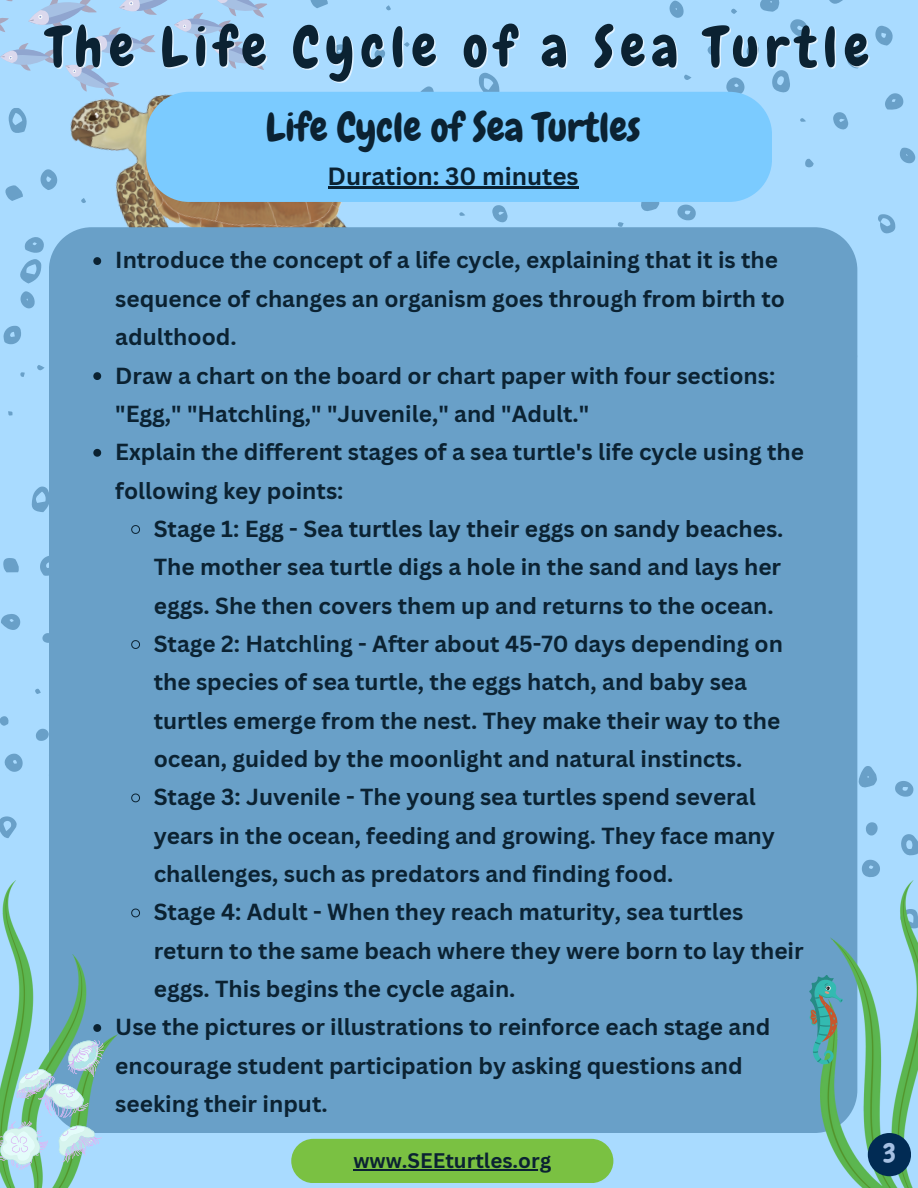
<style>
.page{position:relative;width:918px;height:1188px;background:#a9dbff}
.page>*{position:absolute;margin:0;border:0;box-sizing:border-box;transform-origin:0 0}
.t1{font:55.35px "Chewy";letter-spacing:.12em;color:#0b2232}
.t2{font:39.9px "Chewy";color:#0b2232}
.t3{font:26.7px "Chewy";color:#a6c0e3}
.t4{font:700 24.3px "Canva Sans";color:#0b2232}
.t5{font:700 22.65px/38.4px "Canva Sans";color:#0b2232}
.t6{font:700 20.55px "Canva Sans";color:#0b2232}
</style>
<div class="page">
<svg style="left:3px;top:325px;width:18px;height:20px"></svg>
<svg style="left:8px;top:411px;width:5px;height:5px"></svg>
<svg style="left:20px;top:372px;width:5px;height:5px"></svg>
<svg style="left:31px;top:486px;width:18px;height:26px"></svg>
<svg style="left:40px;top:556px;width:9px;height:20px"></svg>
<svg style="left:4px;top:753px;width:19px;height:19px"></svg>
<svg style="left:0;top:816px;width:17px;height:22px"></svg>
<svg style="left:1px;top:614px;width:20px;height:16px"></svg>
<svg style="left:3px;top:558px;width:16px;height:15px"></svg>
<svg style="left:36px;top:728px;width:13px;height:13px"></svg>
<svg style="left:42px;top:633px;width:7px;height:10px"></svg>
<svg style="left:0;top:716px;width:9px;height:10px"></svg>
<svg style="left:35px;top:688px;width:6px;height:6px"></svg>
<svg style="left:857px;top:766px;width:20px;height:23px"></svg>
<svg style="left:901px;top:834px;width:17px;height:22px"></svg>
<svg style="left:862px;top:859px;width:18px;height:18px"></svg>
<svg style="left:895px;top:781px;width:19px;height:16px"></svg>
<svg style="left:866px;top:822px;width:12px;height:14px"></svg>
<svg style="left:760px;top:0;width:19px;height:12px"></svg>
<svg style="left:772px;top:70px;width:18px;height:23px"></svg>
<svg style="left:726px;top:77px;width:18px;height:15px"></svg>
<svg style="left:790px;top:19px;width:18px;height:17px"></svg>
<svg style="left:833px;top:112px;width:15px;height:18px"></svg>
<svg style="left:878px;top:214px;width:17px;height:20px"></svg>
<svg style="left:670px;top:1px;width:14px;height:17px"></svg>
<svg style="left:747px;top:44px;width:12px;height:13px"></svg>
<svg style="left:708px;top:46px;width:9px;height:9px"></svg>
<svg style="left:805px;top:159px;width:9px;height:8px"></svg>
<svg style="left:684px;top:74px;width:8px;height:6px"></svg>
<svg style="left:731px;top:8px;width:6px;height:6px"></svg>
<svg style="left:808px;top:62px;width:7px;height:4px"></svg>
<svg style="left:800px;top:118px;width:6px;height:4px"></svg>
<svg style="left:829px;top:0;width:14px;height:4px"></svg>
<svg style="left:875px;top:26px;width:18px;height:20px"></svg>
<svg style="left:885px;top:93px;width:18px;height:17px"></svg>
<svg style="left:847px;top:53px;width:19px;height:16px"></svg>
<svg style="left:900px;top:148px;width:15px;height:15px"></svg>
<svg style="left:40px;top:169px;width:9px;height:21px"></svg>
<svg style="left:5px;top:185px;width:18px;height:16px"></svg>
<svg style="left:20px;top:237px;width:24px;height:72px"></svg>
<svg style="left:37px;top:365px;width:8px;height:5px"></svg>
<svg style="left:0;top:0;width:267px;height:133px"></svg>
<svg style="left:420px;top:86px;width:14px;height:6px"></svg>
<svg style="left:310px;top:0;width:18px;height:8px"></svg>
<svg style="left:492px;top:205px;width:16px;height:18px"></svg>
<svg style="left:383px;top:50px;width:2px;height:8px"></svg>
<svg style="left:404px;top:42px;width:6px;height:5px"></svg>
<svg style="left:386px;top:5px;width:5px;height:5px"></svg>
<svg style="left:459px;top:212px;width:6px;height:4px"></svg>
<svg style="left:641px;top:202px;width:19px;height:9px"></svg>
<svg style="left:479px;top:72px;width:21px;height:20px"></svg>
<svg style="left:677px;top:204px;width:19px;height:17px"></svg>
<svg style="left:617px;top:222px;width:7px;height:5px"></svg>
<img style="left:49px;top:10px;width:334px;height:217px">
<div style="left:49px;top:227px;width:808px;height:906px;background:#69a0c8"></div>
<img style="left:821px;top:880px;width:97px;height:308px">
<svg style="left:93px;top:257px;width:8px;height:8px"></svg>
<svg style="left:79px;top:366px;width:22px;height:18px"></svg>
<svg style="left:93px;top:427px;width:22px;height:30px"></svg>
<svg style="left:131px;top:525px;width:10px;height:9px"></svg>
<svg style="left:131px;top:640px;width:10px;height:9px"></svg>
<svg style="left:131px;top:793px;width:10px;height:10px"></svg>
<svg style="left:131px;top:908px;width:10px;height:10px"></svg>
<img style="left:0;top:880px;width:118px;height:308px">
<svg style="left:809px;top:975px;width:34px;height:89px;background:#5a9e9f"></svg>
<svg style="left:0;top:1040px;width:104px;height:130px"></svg>
<div style="left:868px;top:1133px;width:43px;height:43px;background:#012b54;border-radius:50%"></div>
<div style="left:146px;top:92px;width:626px;height:110px;background:#7bcbff"></div>
<hr style="left:328px;top:187px;width:251px;height:2px;background:#0b2232">
<div style="left:291px;top:1139px;width:322px;height:44px;background:#7ac142;border-radius:22px"></div>
<hr style="left:353px;top:1169px;width:198px;height:2px;background:#0b2232">
<p class="t1" style="left:47px;top:12px;width:823px">The Life Cycle of a Sea Turtle</p>
<p class="t2" style="left:266px;top:102px;width:376px">Life Cycle of Sea Turtles</p>
<p class="t4" style="left:328px;top:159px;width:252px">Duration: 30 minutes</p>
<p class="t5" style="left:115px;top:240px;width:671px">Introduce the concept of a life cycle, explaining that it is the sequence of changes an organism goes through from birth to adulthood.</p>
<p class="t5" style="left:115px;top:356px;width:662px">Draw a chart on the board or chart paper with four sections: "Egg," "Hatchling," "Juvenile," and "Adult."</p>
<p class="t5" style="left:115px;top:432px;width:690px">Explain the different stages of a sea turtle's life cycle using the following key points:</p>
<p class="t5" style="left:154px;top:509px;width:631px;text-align:justify">Stage 1: Egg - Sea turtles lay their eggs on sandy beaches.<br>The mother sea turtle digs a hole in the sand and lays her eggs. She then covers them up and returns to the ocean.</p>
<p class="t5" style="left:154px;top:624px;width:631px">Stage 2: Hatchling - After about 45-70 days depending on the species of sea turtle, the eggs hatch, and baby sea turtles emerge from the nest. They make their way to the ocean, guided by the moonlight and natural instincts.</p>
<p class="t5" style="left:154px;top:777px;width:623px">Stage 3: Juvenile - The young sea turtles spend several years in the ocean, feeding and growing. They face many challenges, such as predators and finding food.</p>
<p class="t5" style="left:154px;top:892px;width:651px">Stage 4: Adult - When they reach maturity, sea turtles return to the same beach where they were born to lay their eggs. This begins the cycle again.</p>
<p class="t5" style="left:115px;top:1007px;width:657px">Use the pictures or illustrations to reinforce each stage and encourage student participation by asking questions and seeking their input.</p>
<p class="t6" style="left:353px;top:1146px;width:199px">www.SEEturtles.org</p>
<p class="t3" style="left:883px;top:1136px;width:14px">3</p>
</div>
